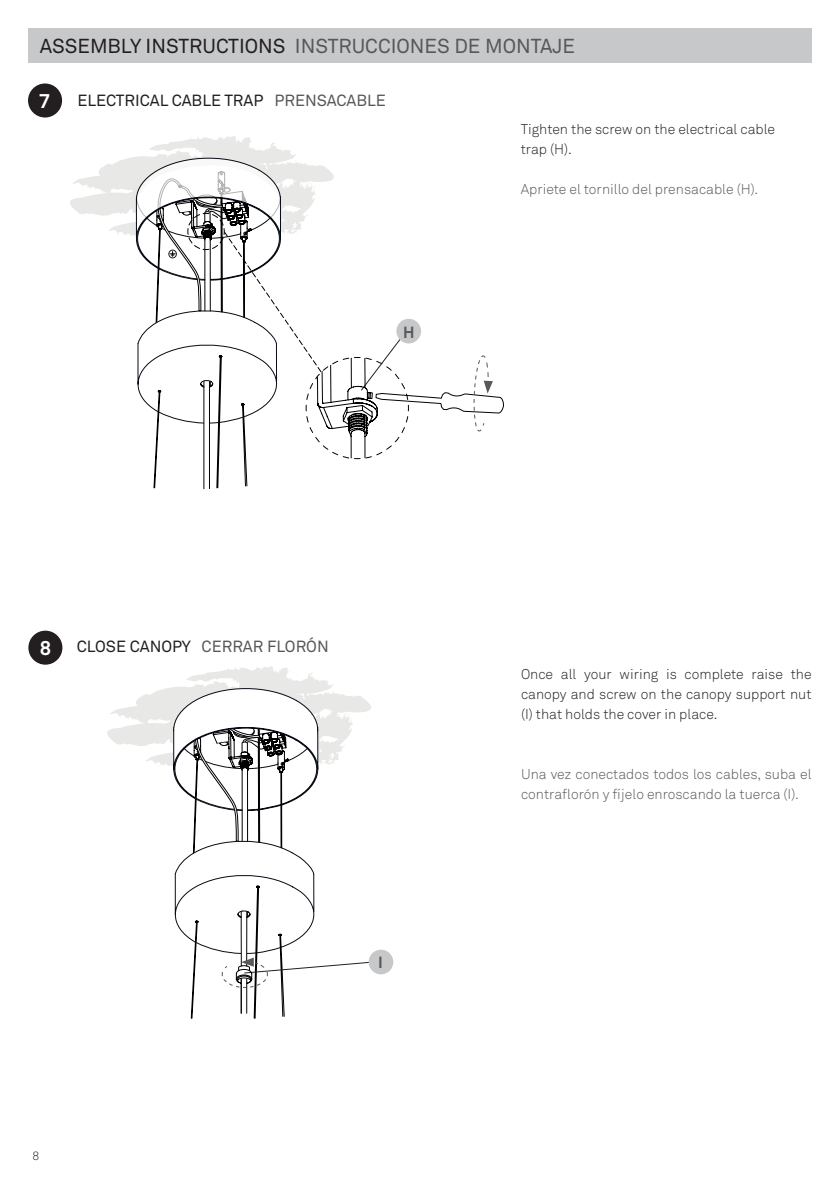
<style>
.page{position:relative;width:840px;height:1191px;background:#fff}
.page>*{position:absolute;margin:0;border:0;box-sizing:border-box;transform-origin:0 0}
.t1{font:20px "Akkurat";color:#57585a}
.t2{font:700 20px "Akkurat";color:#fff}
.t3{font:16px "Akkurat";color:#231f20}
.t4{font:16px "Akkurat";color:#57585a}
.t5{font:700 16px "Akkurat";color:#57585a}
.t6{font:300 14px/20px "Akkurat";color:#231f20;text-align:justify}
.t7{font:300 14px/20px "Akkurat";color:#57585a}
.t8{font:300 12px "Akkurat Pro";color:#231f20}
.s1{color:#231f20}
.s2{color:#57585a}
</style>
<div class="page">
<div style="left:28px;top:28px;width:783px;height:34px;background:#c7c8ca"></div>
<div style="left:28px;top:630px;width:34px;height:34px;background:#231f20;border-radius:50%"></div>
<div style="left:28px;top:83px;width:34px;height:34px;background:#231f20;border-radius:50%"></div>
<div style="left:368px;top:949px;width:25px;height:25px;background:#c7c8ca;border-radius:50%"></div>
<svg style="left:107px;top:666px;width:280px;height:353px"></svg>
<hr style="left:241px;top:978px;width:1px;height:35px;background:#030505">
<hr style="left:246px;top:978px;width:1px;height:35px;background:#030505">
<svg style="left:70px;top:136px;width:433px;height:353px"></svg>
<h1 class="t1" style="left:40px;top:33px;width:536px"><span class="s1">ASSEMBLY INSTRUCTIONS</span> INSTRUCCIONES DE MONTAJE</h1>
<p class="t2" style="left:39px;top:88px;width:13px">7</p>
<p class="t3" style="left:77px;top:90px;width:309px">ELECTRICAL CABLE TRAP <span class="s2">PRENSACABLE</span></p>
<p class="t5" style="left:403px;top:322px;width:13px">H</p>
<p class="t6" style="left:520px;top:118px;width:256px">Tighten the screw on the electrical cable</p>
<p class="t6" style="left:520px;top:138px;width:53px">trap (H).</p>
<p class="t7" style="left:520px;top:178px;width:239px">Apriete el tornillo del prensacable (H).</p>
<p class="t2" style="left:40px;top:635px;width:13px">8</p>
<p class="t4" style="left:77px;top:636px;width:253px"><span class="s1">CLOSE CANOPY</span> CERRAR FLORÓN</p>
<p class="t8" style="left:33px;top:1148px;width:8px">8</p>
<p class="t5" style="left:378px;top:952px;width:6px">I</p>
<p class="t6" style="left:520px;top:663px;width:292px">Once all your wiring is complete raise the canopy and screw on the canopy support nut (I) that holds the cover in place.</p>
<p class="t7" style="left:520px;top:763px;width:292px">Una vez conectados todos los cables, suba el contraflorón y fíjelo enroscando la tuerca (I).</p>
</div>
